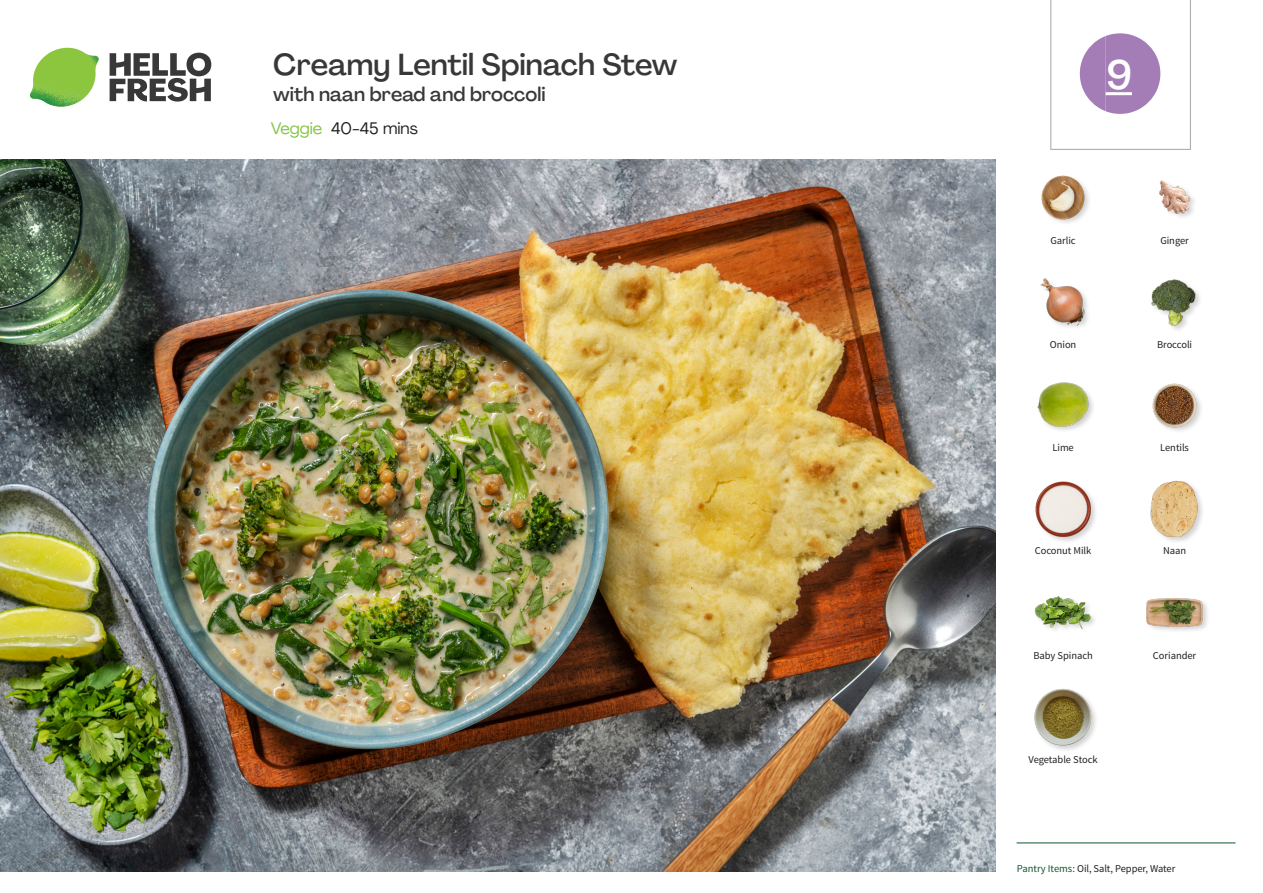
<style>
.page{position:relative;width:1263px;height:893px;background:#fff}
.page>*{position:absolute;margin:0;border:0;box-sizing:border-box;transform-origin:0 0}
._24_Recipe_Nr_Bag{font:500 40.5px "Agrandir";color:#fff}
._15_Titel_UK{font:500 30px "Agrandir";letter-spacing:-.005em;color:#383839}
._15_Titel_UK-2{font:500 19.5px "Agrandir";color:#383839}
._02_Box_Type{font:16.5px "Agrandir";color:#231f20}
._18_FRONT_ingredient{font:10.5px "Source Sans Pro";letter-spacing:-.005em;color:#231f20}
.t1{font:10.5px "Source Sans Variable";letter-spacing:-.005em;color:#231f20}
.s1{color:#81c340}
.s2{font-family:"Source Sans Pro";color:#0e572c}
</style>
<div class="page">
<svg style="left:110px;top:53px;width:101px;height:49px"></svg>
<img style="left:30px;top:48px;width:69px;height:59px">
<img style="left:0;top:159px;width:995px;height:713px">
<hr style="left:1016px;top:843px;width:219px;height:1px;background:#0e572c">
<img style="left:1041px;top:175px;width:48px;height:48px">
<img style="left:1159px;top:180px;width:35px;height:37px">
<img style="left:1151px;top:279px;width:49px;height:51px">
<img style="left:1040px;top:278px;width:48px;height:49px">
<img style="left:1152px;top:383px;width:49px;height:48px">
<img style="left:1037px;top:382px;width:55px;height:49px">
<div style="left:1150px;top:479px;width:54px;height:65px;background:#231f20;opacity:.2"></div>
<img style="left:1150px;top:480px;width:53px;height:58px">
<div style="left:1035px;top:480px;width:63px;height:64px;background:#231f20;opacity:.2"></div>
<img style="left:1035px;top:480px;width:57px;height:58px">
<div style="left:1146px;top:597px;width:64px;height:37px;background:#231f20;opacity:.2"></div>
<img style="left:1146px;top:597px;width:57px;height:37px">
<div style="left:1034px;top:595px;width:64px;height:41px;background:#231f20;opacity:.2"></div>
<img style="left:1034px;top:595px;width:58px;height:41px">
<div style="left:1034px;top:687px;width:64px;height:66px;background:#231f20;opacity:.2"></div>
<img style="left:1034px;top:688px;width:58px;height:58px">
<svg style="left:1050px;top:0;width:141px;height:150px"></svg>
<p class="_15_Titel_UK" style="left:273px;top:46px;width:406px">Creamy Lentil Spinach Stew</p>
<p class="_15_Titel_UK-2" style="left:273px;top:82px;width:274px">with naan bread and broccoli</p>
<p class="_02_Box_Type" style="left:271px;top:118px;width:149px"><span class="s1">Veggie</span> 40-45 mins</p>
<p class="_24_Recipe_Nr_Bag" style="left:1106px;top:50px;width:28px">9</p>
<p class="_18_FRONT_ingredient" style="left:1050px;top:234px;width:27px">Garlic</p>
<p class="_18_FRONT_ingredient" style="left:1160px;top:234px;width:30px">Ginger</p>
<p class="_18_FRONT_ingredient" style="left:1050px;top:338px;width:28px">Onion</p>
<p class="_18_FRONT_ingredient" style="left:1157px;top:338px;width:37px">Broccoli</p>
<p class="_18_FRONT_ingredient" style="left:1052px;top:441px;width:23px">Lime</p>
<p class="_18_FRONT_ingredient" style="left:1160px;top:441px;width:30px">Lentils</p>
<p class="_18_FRONT_ingredient" style="left:1035px;top:544px;width:58px">Coconut Milk</p>
<p class="_18_FRONT_ingredient" style="left:1163px;top:544px;width:25px">Naan</p>
<p class="_18_FRONT_ingredient" style="left:1033px;top:649px;width:61px">Baby Spinach</p>
<p class="_18_FRONT_ingredient" style="left:1153px;top:649px;width:45px">Coriander</p>
<p class="_18_FRONT_ingredient" style="left:1028px;top:753px;width:71px">Vegetable Stock</p>
<p class="t1" style="left:1017px;top:862px;width:160px"><span class="s2">Pantry Items:</span> Oil, Salt, Pepper, Water</p>
</div>
